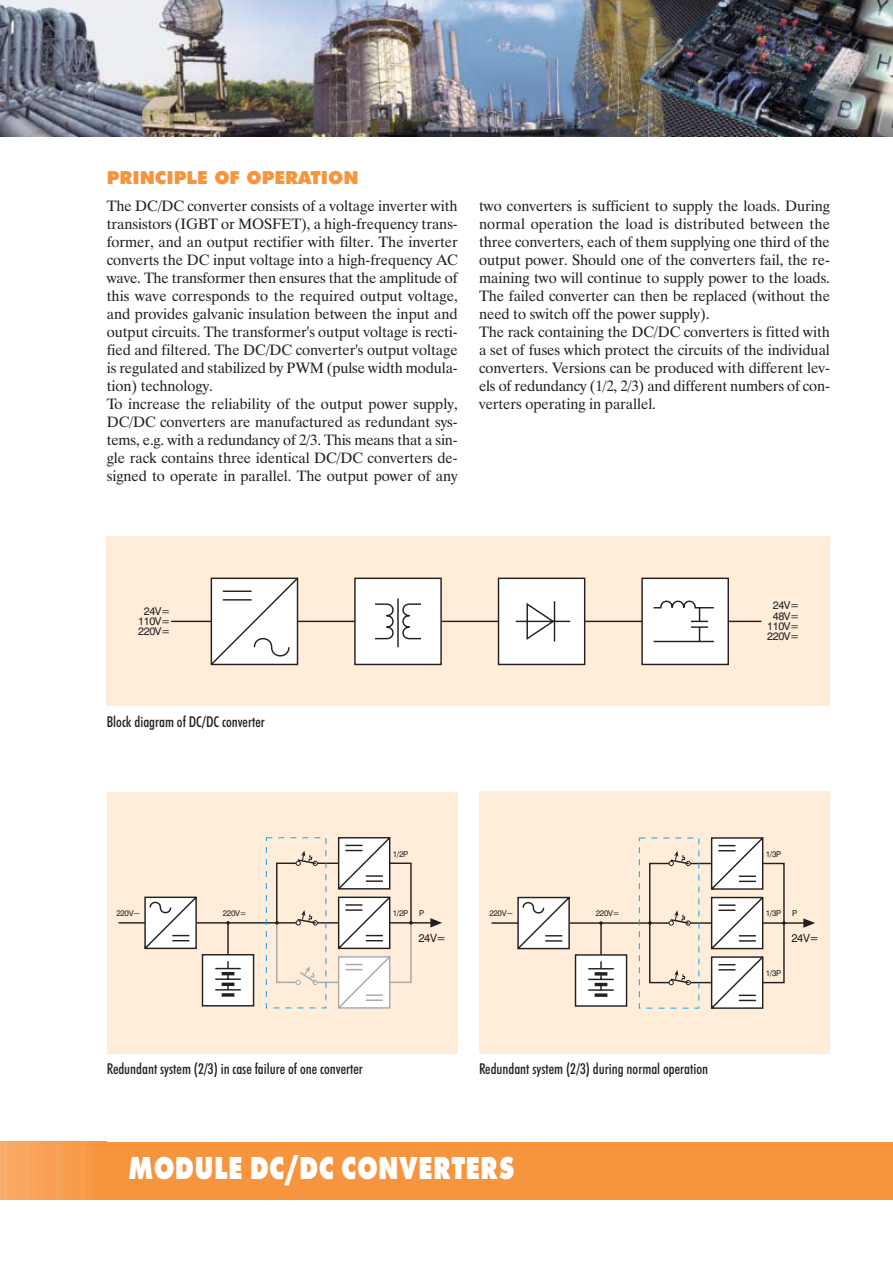
<style>
.page{position:relative;width:893px;height:1262px;background:#fff}
.page>*{position:absolute;margin:0;border:0;box-sizing:border-box;transform-origin:0 0}
.t1{font:700 33px "Futura TEE Extr";letter-spacing:.015em;color:#fff;scale:.78 1}
.t2{font:18px "Futura X Blk PL Regular A";color:#f7943e}
.t3{font:15px/18px "Dutch 801 Rm PL Roman A";letter-spacing:-.005em;color:#231f1f}
.t4{font:15px "Futura Md Cn PL Regular A";color:#231f1f}
.t5{font:10.5px "Swis 721 PL";color:#231f1f}
.t6{font:10.2px/10.2px "Swis 721 PL";color:#231f1f;text-align:center}
.t7{font:7.5px "Swis 721 PL";color:#231f1f}
</style>
<div class="page">
<img style="left:0;top:0;width:892px;height:136px">
<div style="left:102px;top:1141px;width:790px;height:58px;background:#f7943e"></div>
<div style="left:0;top:1141px;width:15px;height:58px;background:#faaa66"></div>
<div style="left:15px;top:1141px;width:15px;height:58px;background:#f9a660"></div>
<div style="left:27px;top:1141px;width:15px;height:58px;background:#f9a35b"></div>
<div style="left:36px;top:1141px;width:14px;height:58px;background:#f9a358"></div>
<div style="left:44px;top:1141px;width:15px;height:58px;background:#f99f54"></div>
<div style="left:54px;top:1141px;width:15px;height:58px;background:#f89e50"></div>
<div style="left:69px;top:1141px;width:14px;height:58px;background:#f89b49"></div>
<div style="left:79px;top:1141px;width:15px;height:58px;background:#f89845"></div>
<div style="left:92px;top:1141px;width:14px;height:58px;background:#f79641"></div>
<div style="left:107px;top:536px;width:723px;height:170px;background:#ffedda"></div>
<hr style="left:171px;top:620px;width:590px;height:2px;background:#231f1f">
<svg style="left:209px;top:577px;width:520px;height:88px"></svg>
<svg style="left:514px;top:599px;width:201px;height:44px"></svg>
<div style="left:479px;top:791px;width:351px;height:263px;background:#ffedda"></div>
<hr style="left:491px;top:922px;width:180px;height:1px;background:#231f1f">
<svg style="left:516px;top:896px;width:55px;height:54px;background:#dad8d6"></svg>
<svg style="left:648px;top:837px;width:167px;height:171px"></svg>
<div style="left:575px;top:955px;width:51px;height:51px;background:#fff"></div>
<div style="left:574px;top:954px;width:53px;height:52px;border:1px solid #231f1f"></div>
<hr style="left:600px;top:923px;width:1px;height:32px;background:#231f1f">
<svg style="left:594px;top:982px;width:13px;height:3px"></svg>
<hr style="left:588px;top:978px;width:25px;height:2px;background:#231f1f">
<svg style="left:588px;top:961px;width:25px;height:18px"></svg>
<svg style="left:588px;top:985px;width:25px;height:11px"></svg>
<div style="left:107px;top:792px;width:351px;height:262px;background:#ffedda"></div>
<hr style="left:315px;top:922px;width:116px;height:1px;background:#231f1f">
<svg style="left:430px;top:918px;width:12px;height:9px"></svg>
<hr style="left:118px;top:922px;width:180px;height:1px;background:#231f1f">
<svg style="left:143px;top:896px;width:55px;height:54px;background:#dad8d7"></svg>
<svg style="left:275px;top:837px;width:138px;height:171px"></svg>
<div style="left:202px;top:954px;width:51px;height:51px;background:#fff"></div>
<div style="left:202px;top:954px;width:52px;height:52px;border:1px solid #231f1f"></div>
<hr style="left:215px;top:967px;width:26px;height:2px;background:#231f1f">
<hr style="left:227px;top:922px;width:2px;height:32px;background:#231f1f">
<svg style="left:222px;top:982px;width:12px;height:3px"></svg>
<hr style="left:215px;top:978px;width:26px;height:2px;background:#231f1f">
<svg style="left:222px;top:961px;width:12px;height:18px"></svg>
<svg style="left:215px;top:985px;width:26px;height:11px"></svg>
<p class="t2" style="left:107px;top:171px;width:253px">PRINCIPLE OF OPERATION</p>
<p class="t3" style="left:107px;top:198px;width:352px">The DC/DC converter consists of a voltage inverter with transistors (IGBT or MOSFET), a high-frequency trans&shy;former, and an output rectifier with filter. The inverter converts the DC input voltage into a high-frequency AC wave. The transformer then ensures that the amplitude of this wave corresponds to the required output voltage, and provides galvanic insulation between the input and output circuits. The transformer's output voltage is recti&shy;fied and filtered. The DC/DC converter's output voltage is regulated and stabilized by PWM (pulse width modula&shy;tion) technology.<br>To increase the reliability of the output power supply, DC/DC converters are manufactured as redundant sys&shy;tems, e.g. with a redundancy of 2/3. This means that a sin&shy;gle rack contains three identical DC/DC converters de&shy;signed to operate in parallel. The output power of any</p>
<p class="t3" style="left:479px;top:198px;width:352px">two converters is sufficient to supply the loads. During normal operation the load is distributed between the three converters, each of them supplying one third of the output power. Should one of the converters fail, the re&shy;maining two will continue to supply power to the loads.<br>The failed converter can then be replaced (without the need to switch off the power supply).<br>The rack containing the DC/DC converters is fitted with a set of fuses which protect the circuits of the individual converters. Versions can be produced with different lev&shy;els of redundancy (1/2, 2/3) and different numbers of con&shy;verters operating in parallel.</p>
<p class="t6" style="left:138px;top:607px;width:33px">24V=<br>110V=<br>220V=</p>
<p class="t6" style="left:767px;top:601px;width:33px">24V=<br>48V=<br>110V=<br>220V=</p>
<p class="t4" style="left:107px;top:716px;width:160px">Block diagram of DC/DC converter</p>
<p class="t7" style="left:392px;top:850px;width:17px">1/2P</p>
<p class="t7" style="left:765px;top:850px;width:17px">1/3P</p>
<p class="t7" style="left:392px;top:909px;width:17px">1/2P</p>
<p class="t7" style="left:419px;top:909px;width:6px">P</p>
<p class="t7" style="left:116px;top:909px;width:25px">220V~</p>
<p class="t7" style="left:223px;top:909px;width:25px">220V=</p>
<p class="t7" style="left:792px;top:910px;width:6px">P</p>
<p class="t5" style="left:418px;top:933px;width:28px">24V=</p>
<p class="t7" style="left:765px;top:910px;width:17px">1/3P</p>
<p class="t7" style="left:489px;top:910px;width:25px">220V~</p>
<p class="t7" style="left:595px;top:910px;width:25px">220V=</p>
<p class="t5" style="left:791px;top:933px;width:28px">24V=</p>
<p class="t4" style="left:107px;top:1063px;width:258px">Redundant system (2/3) in case failure of one converter</p>
<p class="t4" style="left:479px;top:1063px;width:231px">Redundant system (2/3) during normal operation</p>
<h1 class="t1" style="left:128px;top:1156px;width:497px">MODULE DC/DC CONVERTERS</h1>
<p class="t7" style="left:765px;top:969px;width:17px">1/3P</p>
</div>
